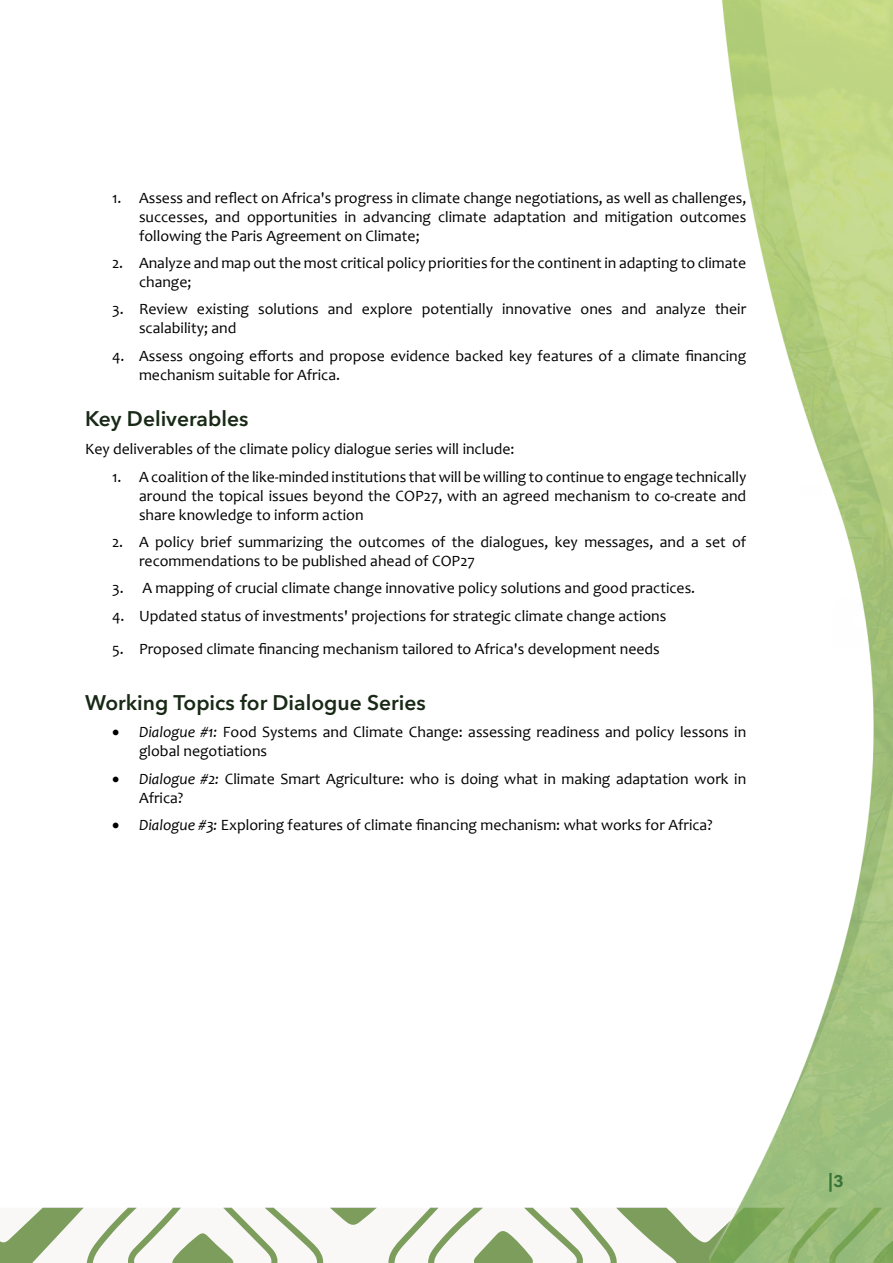
<style>
.page{position:relative;width:893px;height:1263px;background:#fff}
.page>*{position:absolute;margin:0;border:0;box-sizing:border-box;transform-origin:0 0}
.t1{font:600 21px "Avenir Next LT Pro";color:#182916}
.t2{font:700 18px "Acumin Pro";color:#387438}
.t3{font:15.75px/18.9px "Candara";color:#000}
.s1{font-style:italic}
</style>
<div class="page">
<img style="left:0;top:1207px;width:710px;height:56px">
<img style="left:710px;top:0;width:183px;height:1263px">
<p class="t3" style="left:139px;top:188px;width:609px;text-align:justify;text-indent:-27px">1. Assess and reflect on Africa's progress in climate change negotiations, as well as challenges, successes, and opportunities in advancing climate adaptation and mitigation outcomes following the Paris Agreement on Climate;</p>
<p class="t3" style="left:139px;top:253px;width:609px;text-indent:-27px">2. Analyze and map out the most critical policy priorities for the continent in adapting to climate change;</p>
<p class="t3" style="left:139px;top:300px;width:609px;text-indent:-27px">3. Review existing solutions and explore potentially innovative ones and analyze their scalability; and</p>
<p class="t3" style="left:139px;top:346px;width:609px;text-indent:-27px">4. Assess ongoing efforts and propose evidence backed key features of a climate financing mechanism suitable for Africa.</p>
<h1 class="t1" style="left:85px;top:406px;width:165px">Key Deliverables</h1>
<p class="t3" style="left:85px;top:439px;width:431px">Key deliverables of the climate policy dialogue series will include:</p>
<p class="t3" style="left:139px;top:467px;width:609px;text-align:justify;text-indent:-27px">1. A coalition of the like-minded institutions that will be willing to continue to engage technically around the topical issues beyond the COP27, with an agreed mechanism to co-create and share knowledge to inform action</p>
<p class="t3" style="left:139px;top:532px;width:609px;text-indent:-27px">2. A policy brief summarizing the outcomes of the dialogues, key messages, and a set of recommendations to be published ahead of COP27</p>
<p class="t3" style="left:112px;top:579px;width:585px">3. A mapping of crucial climate change innovative policy solutions and good practices.</p>
<p class="t3" style="left:112px;top:606px;width:556px">4. Updated status of investments' projections for strategic climate change actions</p>
<p class="t3" style="left:112px;top:640px;width:549px">5. Proposed climate financing mechanism tailored to Africa's development needs</p>
<h1 class="t1" style="left:85px;top:690px;width:342px">Working Topics for Dialogue Series</h1>
<p class="t3" style="left:139px;top:722px;width:609px;text-indent:-27px">• <span class="s1">Dialogue #1:</span> Food Systems and Climate Change: assessing readiness and policy lessons in global negotiations</p>
<p class="t3" style="left:139px;top:769px;width:609px;text-indent:-27px">• <span class="s1">Dialogue #2:</span> Climate Smart Agriculture: who is doing what in making adaptation work in<br>Africa?</p>
<p class="t3" style="left:112px;top:815px;width:602px">• <span class="s1">Dialogue #3:</span> Exploring features of climate financing mechanism: what works for Africa?</p>
<p class="t2" style="left:828px;top:1168px;width:17px">|3</p>
</div>
